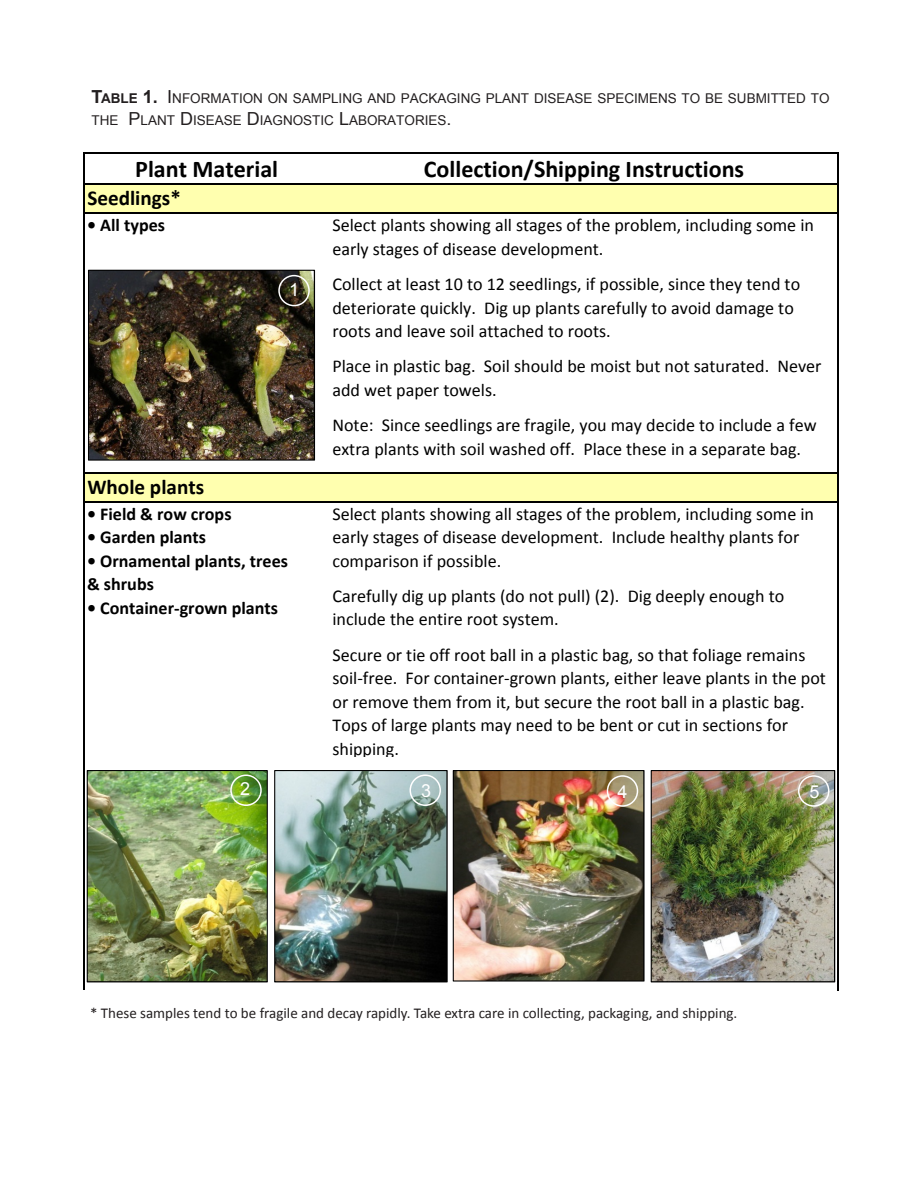
<style>
.page{position:relative;width:918px;height:1188px;background:#fff}
.page>*{position:absolute;margin:0;border:0;box-sizing:border-box;transform-origin:0 0}
.t1{font:700 24px "Calibri";color:#000}
.t2{font:700 21.15px "Calibri";color:#000}
.t3{font:18.15px/23.5px "Calibri";color:#000}
.t4{font:700 18.15px/23.5px "Calibri";color:#000}
.t5{font:18px "Arial";color:#fff}
.t6{font:15px "Calibri";color:#231f20}
.t7{font:13.5px/21.6px "Arial";color:#231f20}
.s1{font-weight:700;font-size:18px}
.s2{font-weight:700}
.s3{font-size:18px}
</style>
<div class="page">
<div style="left:85px;top:184px;width:754px;height:30px;background:#ffffaf"></div>
<div style="left:85px;top:473px;width:754px;height:29px;background:#ffffaf"></div>
<hr style="left:83px;top:153px;width:2px;height:837px;background:#000">
<hr style="left:838px;top:154px;width:1px;height:836px;background:#000">
<hr style="left:85px;top:153px;width:754px;height:1px;background:#000">
<hr style="left:85px;top:183px;width:754px;height:2px;background:#000">
<hr style="left:85px;top:213px;width:754px;height:1px;background:#000">
<hr style="left:85px;top:473px;width:754px;height:1px;background:#000">
<hr style="left:85px;top:501px;width:754px;height:2px;background:#000">
<img style="left:87px;top:770px;width:181px;height:212px">
<img style="left:274px;top:770px;width:371px;height:212px">
<img style="left:651px;top:770px;width:184px;height:212px">
<img style="left:88px;top:270px;width:227px;height:191px">
<div style="left:278px;top:275px;width:32px;height:31px;border:2px solid #fff;border-radius:50%"></div>
<div style="left:230px;top:774px;width:32px;height:32px;border:2px solid #fff;border-radius:50%"></div>
<div style="left:410px;top:774px;width:31px;height:32px;border:2px solid #fff;border-radius:50%"></div>
<div style="left:607px;top:775px;width:31px;height:32px;border:2px solid #fff;border-radius:50%"></div>
<div style="left:798px;top:775px;width:32px;height:32px;border:2px solid #fff;border-radius:50%"></div>
<p class="t7" style="left:91px;top:88px;width:740px"><span class="s1">T</span><span class="s2">able</span> <span class="s1">1.</span> <span class="s3">I</span>NFORMATION ON SAMPLI NG AND PACKAGI NG PLANT DISEASE SPECI MENS TO BE SUBMITTED TO<br>THE <span class="s3">P</span>LANT <span class="s3">D</span> ISEASE <span class="s3">D</span> IAGNOSTI C <span class="s3">L</span>ABORATORI ES<span class="s3">.</span></p>
<h1 class="t1" style="left:135px;top:154px;width:144px">Plant Material</h1>
<h1 class="t1" style="left:424px;top:154px;width:322px">Collection/Shipping Instructions</h1>
<p class="t2" style="left:87px;top:184px;width:95px">Seedlings*</p>
<p class="t3" style="left:332px;top:214px;width:483px">Select plants showing all stages of the problem, including some in early stages of disease development.</p>
<p class="t3" style="left:332px;top:273px;width:469px">Collect at least 10 to 12 seedlings, if possible, since they tend to deteriorate quickly. Dig up plants carefully to avoid damage to roots and leave soil attached to roots.</p>
<p class="t3" style="left:332px;top:355px;width:491px">Place in plastic bag. Soil should be moist but not saturated. Never add wet paper towels.</p>
<p class="t3" style="left:332px;top:414px;width:486px">Note: Since seedlings are fragile, you may decide to include a few extra plants with soil washed off. Place these in a separate bag.</p>
<p class="t2" style="left:87px;top:474px;width:118px">Whole plants</p>
<p class="t4" style="left:87px;top:214px;width:79px">• All types</p>
<p class="t5" style="left:289px;top:278px;width:12px">1</p>
<p class="t4" style="left:87px;top:502px;width:146px">• Field &amp; row crops</p>
<p class="t4" style="left:87px;top:525px;width:120px">• Garden plants</p>
<p class="t4" style="left:87px;top:549px;width:202px">• Ornamental plants, trees &amp; shrubs</p>
<p class="t4" style="left:87px;top:596px;width:192px">• Container‐grown plants</p>
<p class="t3" style="left:332px;top:502px;width:483px">Select plants showing all stages of the problem, including some in early stages of disease development. Include healthy plants for comparison if possible.</p>
<p class="t3" style="left:332px;top:584px;width:453px">Carefully dig up plants (do not pull) (2). Dig deeply enough to include the entire root system.</p>
<p class="t3" style="left:332px;top:643px;width:495px">Secure or tie off root ball in a plastic bag, so that foliage remains soil‐free. For container‐grown plants, either leave plants in the pot or remove them from it, but secure the root ball in a plastic bag.<br>Tops of large plants may need to be bent or cut in sections for shipping.</p>
<p class="t5" style="left:240px;top:777px;width:12px">2</p>
<p class="t5" style="left:421px;top:779px;width:12px">3</p>
<p class="t5" style="left:809px;top:779px;width:12px">5</p>
<p class="t5" style="left:617px;top:780px;width:12px">4</p>
<p class="t6" style="left:90px;top:1003px;width:649px">* These samples tend to be fragile and decay rapidly. Take extra care in collecting, packaging, and shipping.</p>
</div>
